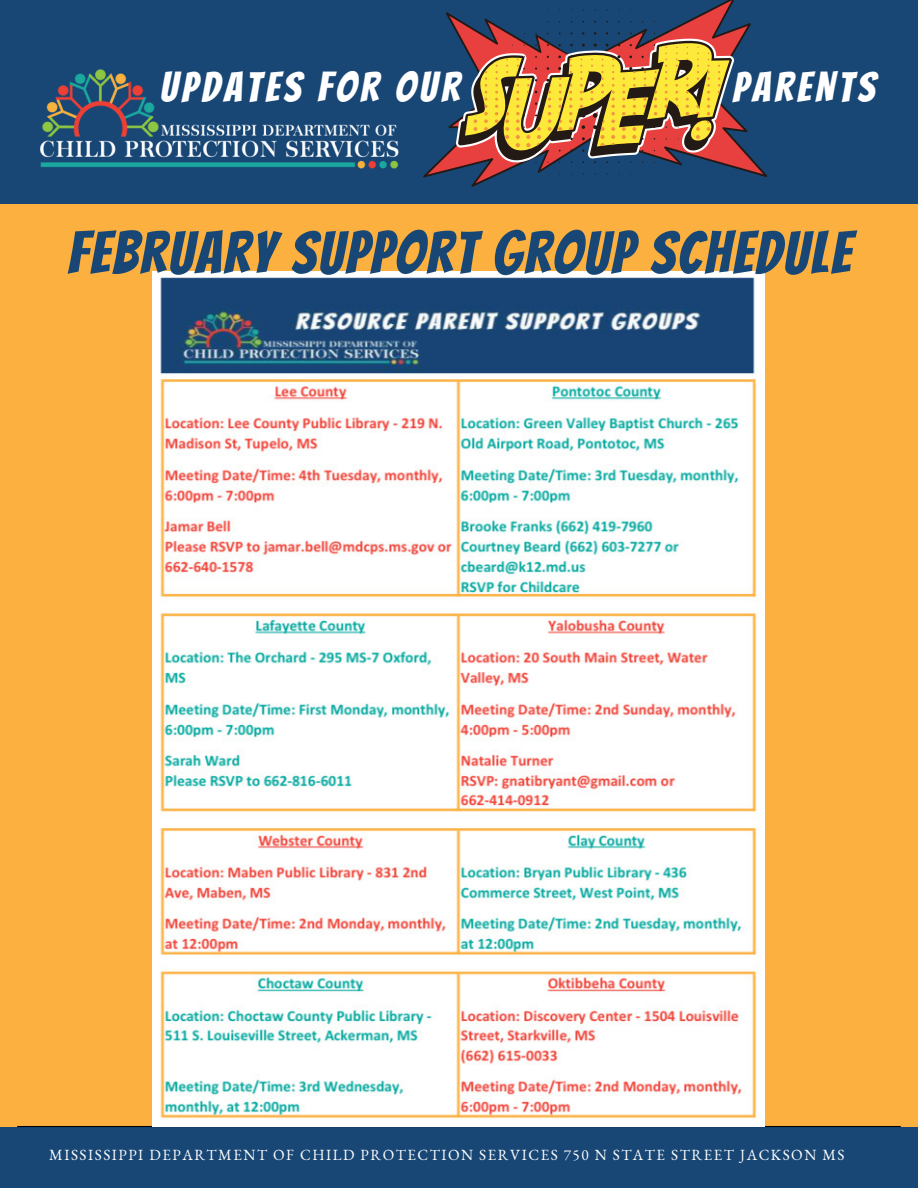
<style>
.page{position:relative;width:918px;height:1188px;background:#fbb040}
.page>*{position:absolute;margin:0;border:0;box-sizing:border-box;transform-origin:0 0}
.t1{font:58.95px "Bangers";letter-spacing:.04em;color:#184776}
.t2{font:41.4px "Bangers";letter-spacing:.1em;color:#fff}
.t3{font:15.15px "EB Garamond";letter-spacing:.1em;color:#fff}
</style>
<div class="page">
<div style="left:0;top:0;width:918px;height:203px;background:#184776"></div>
<div style="left:0;top:1127px;width:918px;height:61px;background:#184776"></div>
<hr style="left:17px;top:1126px;width:884px;height:1px;background:#000">
<svg style="left:427px;top:12px;width:340px;height:175px"></svg>
<svg style="left:456px;top:0;width:278px;height:186px"></svg>
<img style="left:40px;top:69px;width:387px;height:109px">
<img style="left:153px;top:272px;width:612px;height:855px">
<p class="t2" style="left:160px;top:65px;width:301px">UPDATES FOR OUR</p>
<p class="t2" style="left:732px;top:65px;width:144px">PARENTS</p>
<h3 class="t1" style="left:67px;top:222px;width:785px">FEBRUARY SUPPORT GROUP SCHEDULE</h3>
<p class="t3" style="left:49px;top:1145px;width:797px">MISSISSIPPI DEPARTMENT OF CHILD PROTECTION SERVICES 750 N STATE STREET JACKSON MS</p>
</div>
